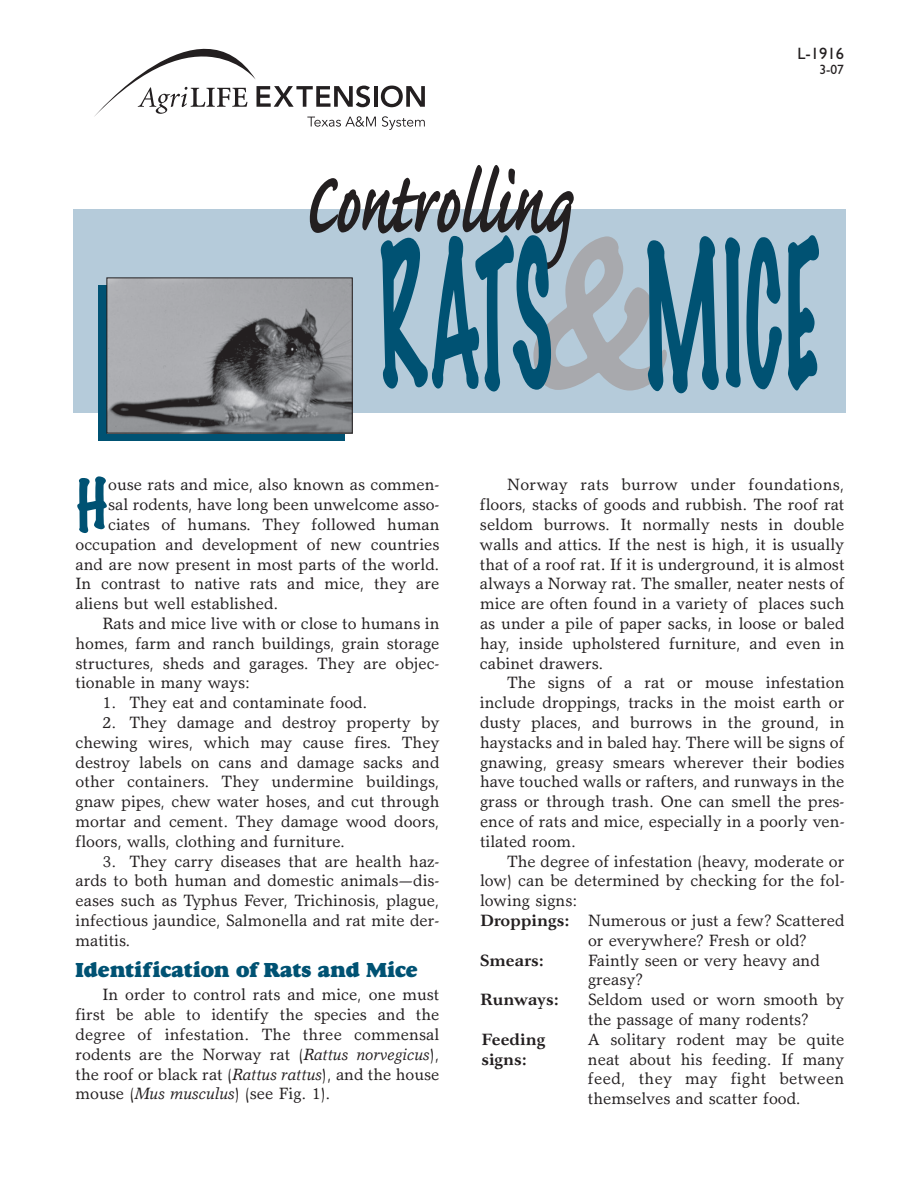
<style>
.page{position:relative;width:918px;height:1188px;background:#fff}
.page>*{position:absolute;margin:0;border:0;box-sizing:border-box;transform-origin:0 0}
.t1{font:700 321.75px "Caflisch Script";color:#a8a9ad;scale:.77 1}
.t2{font:100 181.5px "Marker Felt";letter-spacing:.025em;color:#005273;scale:.45 1}
.t3{font:700 112.5px "Caflisch Script";letter-spacing:-.01em;color:#231f20;scale:.67 1}
.t4{font:100 64.35px "Marker Felt";color:#005273}
.t5{font:21px "Goudy Heavyface DTC";color:#005273}
.t6{font:16.5px/19.8px "Garth Graphic";color:#231f20;text-align:justify}
.t7{font:700 16.5px "Garth Graphic";color:#231f20}
.t8{font:700 16.5px "Garth Graphic";letter-spacing:-.035em;color:#231f20}
.t9{font:16.5px "Gill Sans";color:#231f20}
.t10{font:13.5px "Gill Sans";color:#231f20}
.s1{font-style:italic}
.s2{font-weight:700}
</style>
<div class="page">
<div style="left:74px;top:209px;width:772px;height:203px;background:#b5cbda"></div>
<div style="left:98px;top:285px;width:246px;height:156px;background:#005273"></div>
<img style="left:108px;top:280px;width:243px;height:151px">
<div style="left:106px;top:278px;width:247px;height:155px;border:1px solid #231f20"></div>
<svg style="left:94px;top:48px;width:331px;height:82px"></svg>
<p class="t9" style="left:798px;top:44px;width:48px">L-1916</p>
<p class="t10" style="left:819px;top:61px;width:26px">3-07</p>
<h3 class="t3" style="left:304px;top:147px;width:400px">Controlling</h3>
<h2 class="t2" style="left:379px;top:227px;width:982px">RATS MICE</h2>
<h1 class="t1" style="left:512px;top:144px;width:194px">&amp;</h1>
<h3 class="t4" style="left:76px;top:474px;width:34px">H</h3>
<p class="t6" style="left:108px;top:475px;width:333px">ouse rats and mice, also known as commen-</p>
<p class="t6" style="left:108px;top:494px;width:333px">sal rodents, have long been unwelcome asso-</p>
<p class="t6" style="left:108px;top:514px;width:333px">ciates of humans. They followed human</p>
<p class="t6" style="left:76px;top:534px;width:366px">occupation and development of new countries</p>
<p class="t6" style="left:76px;top:554px;width:365px">and are now present in most parts of the world.</p>
<p class="t6" style="left:76px;top:574px;width:365px">In contrast to native rats and mice, they are</p>
<p class="t6" style="left:76px;top:593px;width:204px">aliens but well established.</p>
<p class="t6" style="left:103px;top:613px;width:339px">Rats and mice live with or close to humans in</p>
<p class="t6" style="left:76px;top:633px;width:365px">homes, farm and ranch buildings, grain storage</p>
<p class="t6" style="left:76px;top:653px;width:365px">structures, sheds and garages. They are objec-</p>
<p class="t6" style="left:76px;top:673px;width:176px">tionable in many ways:</p>
<p class="t6" style="left:103px;top:692px;width:266px">1. They eat and contaminate food.</p>
<p class="t6" style="left:76px;top:712px;width:366px;text-indent:27px">2. They damage and destroy property by chewing wires, which may cause fires. They destroy labels on cans and damage sacks and other containers. They undermine buildings, gnaw pipes, chew water hoses, and cut through mortar and cement. They damage wood doors, floors, walls, clothing and furniture.</p>
<p class="t6" style="left:76px;top:851px;width:365px;text-indent:27px">3. They carry diseases that are health haz&shy;ards to both human and domestic animals—dis&shy;eases such as Typhus Fever, Trichinosis, plague, infectious jaundice, Salmonella and rat mite der&shy;matitis.</p>
<p class="t5" style="left:76px;top:958px;width:344px">Identification of Rats and Mice</p>
<p class="t6" style="left:75px;top:985px;width:366px;text-indent:27px">In order to control rats and mice, one must first be able to identify the species and the degree of infestation. The three commensal rodents are the Norway rat (<span class="s1">Rattus norvegicus</span>), the roof or black rat (<span class="s1">Rattus rattus</span>), and the house mouse (<span class="s1">Mus musculus</span>) (see Fig. 1).</p>
<p class="t6" style="left:480px;top:475px;width:366px;text-indent:27px">Norway rats burrow under foundations, floors, stacks of goods and rubbish. The roof rat seldom burrows. It normally nests in double walls and attics. If the nest is high, it is usually that of a roof rat. If it is underground, it is almost always a Norway rat. The smaller, neater nests of mice are often found in a variety of places such as under a pile of paper sacks, in loose or baled hay, inside upholstered furniture, and even in cabinet drawers.</p>
<p class="t6" style="left:480px;top:673px;width:366px;text-indent:27px">The signs of a rat or mouse infestation include droppings, tracks in the moist earth or dusty places, and burrows in the ground, in haystacks and in baled hay. There will be signs of gnawing, greasy smears wherever their bodies have touched walls or rafters, and runways in the grass or through trash. One can smell the pres&shy;ence of rats and mice, especially in a poorly ven&shy;tilated room.</p>
<p class="t6" style="left:507px;top:851px;width:339px">The degree of infestation (heavy, moderate or</p>
<p class="t6" style="left:480px;top:871px;width:366px">low) can be determined by checking for the fol-</p>
<p class="t6" style="left:480px;top:890px;width:99px">lowing signs:</p>
<p class="t6" style="left:480px;top:910px;width:366px"><span class="s2">Droppings:</span> Numerous or just a few? Scattered</p>
<p class="t6" style="left:588px;top:930px;width:220px">or everywhere? Fresh or old?</p>
<p class="t7" style="left:480px;top:950px;width:66px">Smears:</p>
<p class="t6" style="left:588px;top:950px;width:233px">Faintly seen or very heavy and greasy?</p>
<p class="t8" style="left:480px;top:990px;width:80px">Runways:</p>
<p class="t6" style="left:588px;top:989px;width:258px">Seldom used or worn smooth by the passage of many rodents?</p>
<p class="t7" style="left:482px;top:1029px;width:65px">Feeding</p>
<p class="t6" style="left:588px;top:1029px;width:258px">A solitary rodent may be quite</p>
<p class="t7" style="left:481px;top:1049px;width:47px">signs:</p>
<p class="t6" style="left:588px;top:1049px;width:258px">neat about his feeding. If many feed, they may fight between themselves and scatter food.</p>
</div>
